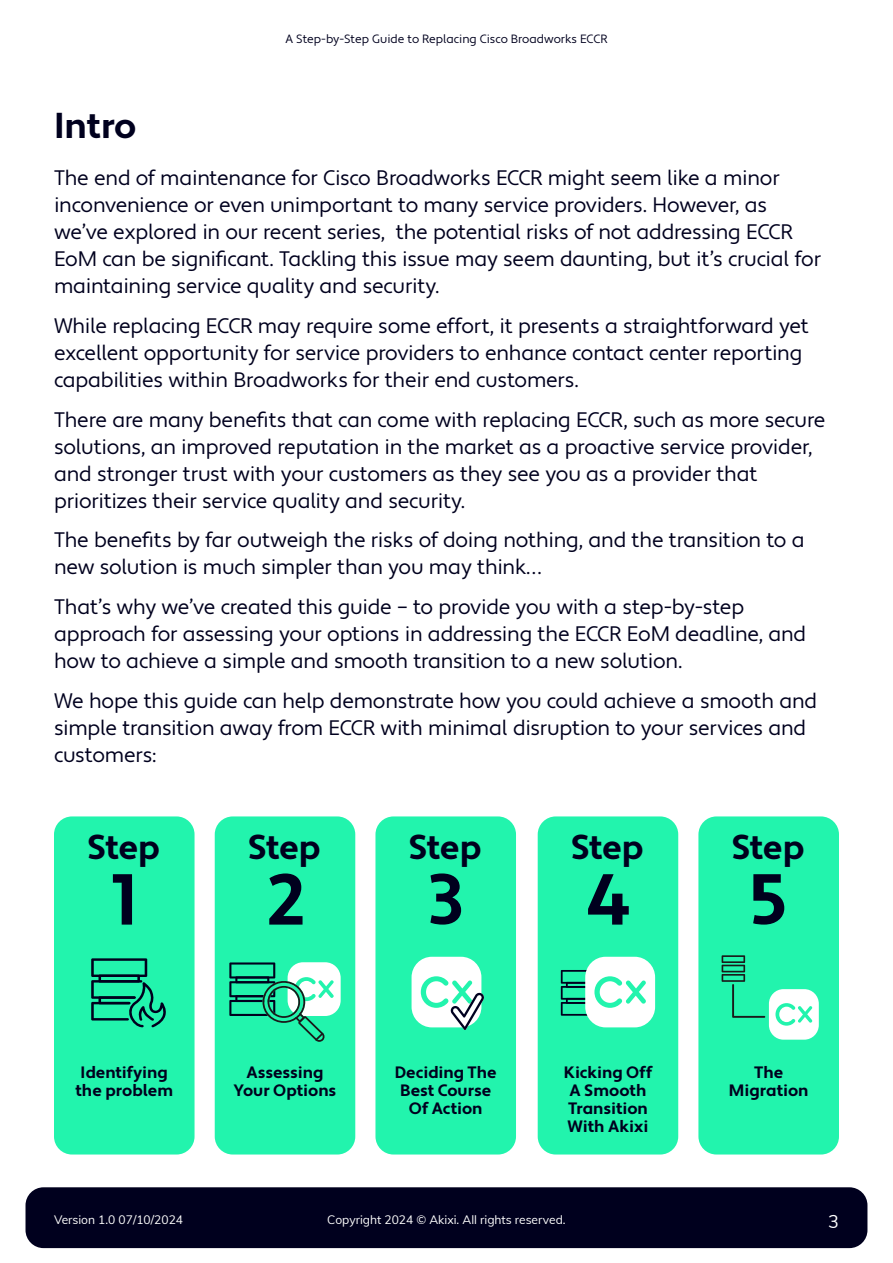
<style>
.page{position:relative;width:893px;height:1263px;background:#fff}
.page>*{position:absolute;margin:0;border:0;box-sizing:border-box;transform-origin:0 0}
.Paragraph_Style_1{font:700 72px "Apertura";color:#00001e}
.Section_Heading{font:700 36px "Apertura";color:#00001e}
.Paragraph_Style_1-2{font:700 34.5px "Apertura";letter-spacing:-.015em;color:#00001e}
.Body_Content{font:21px/27px "Apertura";letter-spacing:-.015em;color:#00001e}
.t1{font:18px "Muli";color:#fff}
.Paragraph_Style_1-3{font:700 16.5px/18px "Apertura";color:#00001e;text-align:center}
.t2{font:12px "Muli";color:#fff}
.t3{font:12px "Apertura";color:#00001e}
</style>
<div class="page">
<div style="left:26px;top:1187px;width:841px;height:61px;background:#00001e;border-radius:18px"></div>
<div style="left:54px;top:816px;width:141px;height:338px;background:#22f4ad;border-radius:18px"></div>
<div style="left:215px;top:816px;width:140px;height:338px;background:#22f4ad;border-radius:18px"></div>
<div style="left:375px;top:816px;width:141px;height:338px;background:#22f4ad;border-radius:18px"></div>
<div style="left:538px;top:816px;width:140px;height:338px;background:#22f4ad;border-radius:18px"></div>
<div style="left:698px;top:816px;width:141px;height:338px;background:#22f4ad;border-radius:18px"></div>
<svg style="left:91px;top:958px;width:75px;height:69px"></svg>
<svg style="left:561px;top:957px;width:94px;height:70px"></svg>
<svg style="left:412px;top:957px;width:72px;height:73px"></svg>
<svg style="left:722px;top:955px;width:97px;height:85px"></svg>
<svg style="left:229px;top:962px;width:112px;height:80px"></svg>
<p class="t3" style="left:285px;top:31px;width:324px">A Step-by-Step Guide to Replacing Cisco Broadworks ECCR</p>
<p class="Section_Heading" style="left:54px;top:103px;width:84px">Intro</p>
<p class="Body_Content" style="left:54px;top:165px;width:769px">The end of maintenance for Cisco Broadworks ECCR might seem like a minor inconvenience or even unimportant to many service providers. However, as we’ve explored in our recent series, the potential risks of not addressing ECCR EoM can be significant. Tackling this issue may seem daunting, but it’s crucial for maintaining service quality and security.</p>
<p class="Body_Content" style="left:54px;top:313px;width:756px">While replacing ECCR may require some effort, it presents a straightforward yet excellent opportunity for service providers to enhance contact center reporting capabilities within Broadworks for their end customers.</p>
<p class="Body_Content" style="left:54px;top:407px;width:773px">There are many benefits that can come with replacing ECCR, such as more secure solutions, an improved reputation in the market as a proactive service provider, and stronger trust with your customers as they see you as a provider that prioritizes their service quality and security.</p>
<p class="Body_Content" style="left:54px;top:527px;width:752px">The benefits by far outweigh the risks of doing nothing, and the transition to a new solution is much simpler than you may think…</p>
<p class="Body_Content" style="left:54px;top:594px;width:754px">That’s why we’ve created this guide – to provide you with a step-by-step approach for assessing your options in addressing the ECCR EoM deadline, and how to achieve a simple and smooth transition to a new solution.</p>
<p class="Body_Content" style="left:54px;top:688px;width:765px">We hope this guide can help demonstrate how you could achieve a smooth and simple transition away from ECCR with minimal disruption to your services and customers:</p>
<p class="Paragraph_Style_1-2" style="left:87px;top:826px;width:75px">Step</p>
<p class="Paragraph_Style_1" style="left:111px;top:856px;width:28px">1</p>
<p class="Paragraph_Style_1-3" style="left:75px;top:1064px;width:99px">Identifying the problem</p>
<p class="Paragraph_Style_1-2" style="left:248px;top:826px;width:75px">Step</p>
<p class="Paragraph_Style_1" style="left:266px;top:856px;width:40px">2</p>
<p class="Paragraph_Style_1-3" style="left:234px;top:1064px;width:104px">Assessing<br>Your Options</p>
<p class="Paragraph_Style_1-2" style="left:408px;top:826px;width:75px">Step</p>
<p class="Paragraph_Style_1" style="left:428px;top:856px;width:38px">3</p>
<p class="Paragraph_Style_1-3" style="left:395px;top:1064px;width:103px">Deciding The<br>Best Course<br>Of Action</p>
<p class="Paragraph_Style_1-2" style="left:571px;top:826px;width:75px">Step</p>
<p class="Paragraph_Style_1" style="left:586px;top:856px;width:46px">4</p>
<p class="Paragraph_Style_1-3" style="left:564px;top:1064px;width:90px;text-align:left">Kicking Off<br>A Smooth<br>Transition<br>With Akixi</p>
<p class="Paragraph_Style_1-2" style="left:731px;top:826px;width:75px">Step</p>
<p class="Paragraph_Style_1" style="left:750px;top:856px;width:38px">5</p>
<p class="Paragraph_Style_1-3" style="left:729px;top:1064px;width:81px">The<br>Migration</p>
<p class="t2" style="left:54px;top:1211px;width:131px">Version 1.0 07/10/2024</p>
<p class="t2" style="left:327px;top:1211px;width:240px">Copyright 2024 © Akixi. All rights reserved.</p>
<p class="t1" style="left:828px;top:1208px;width:12px">3</p>
</div>
